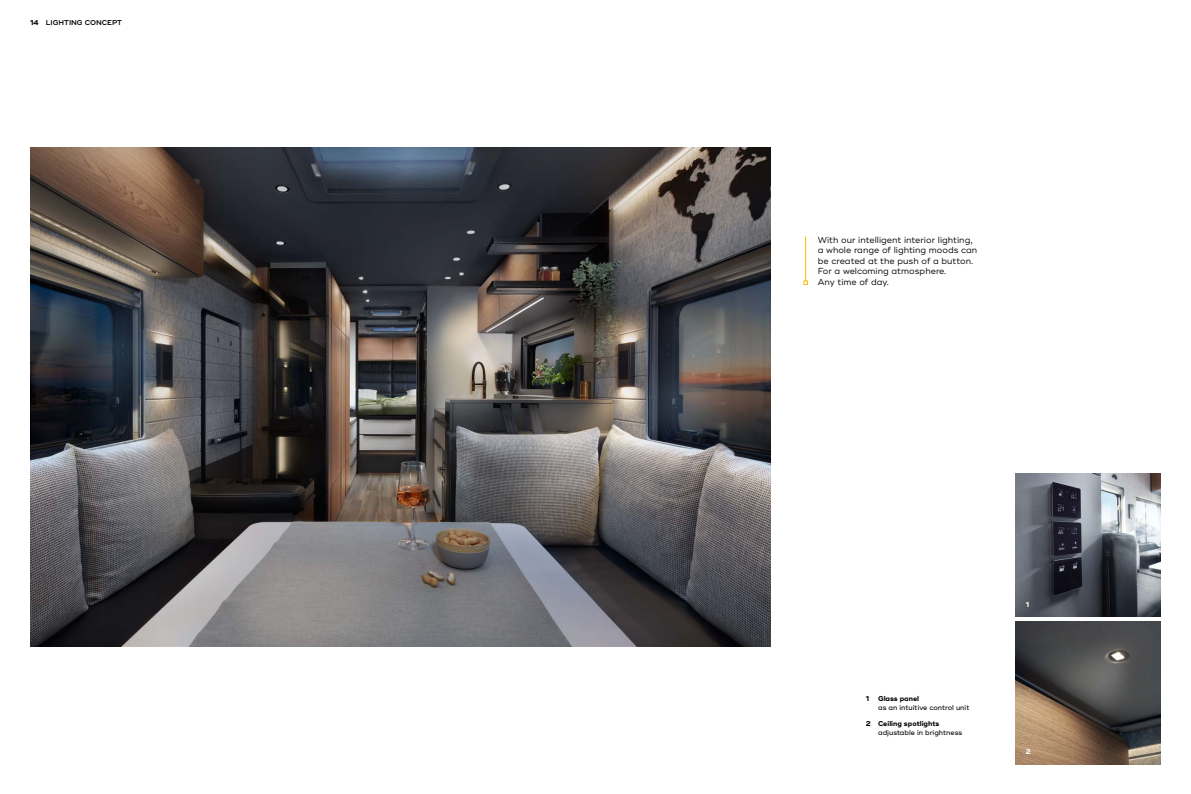
<style>
.page{position:relative;width:1191px;height:794px;background:#fff}
.page>*{position:absolute;margin:0;border:0;box-sizing:border-box;transform-origin:0 0}
.t1{font:8.75px/10.5px "Ridley Grotesk";color:#000}
.t2{font:500 7px "Ridley Grotesk";color:#000}
.t3{font:700 7px "Ridley Grotesk";color:#000}
.t4{font:600 7px "Ridley Grotesk";color:#000}
.t5{font:700 7px "Ridley Grotesk";color:#fff}
.s1{font-weight:700}
</style>
<div class="page">
<img style="left:1015px;top:621px;width:146px;height:143px">
<img style="left:1015px;top:473px;width:146px;height:143px">
<img style="left:30px;top:148px;width:740px;height:498px">
<hr style="left:805px;top:237px;width:1px;height:44px;background:#fbbb00">
<svg style="left:803px;top:280px;width:5px;height:5px"></svg>
<p class="t4" style="left:30px;top:18px;width:94px"><span class="s1">14</span> LIGHTING CONCEPT</p>
<p class="t1" style="left:817px;top:235px;width:161px">With our intelligent interior lighting, a whole range of lighting moods can be created at the push of a button.<br>For a welcoming atmosphere.<br>Any time of day.</p>
<p class="t3" style="left:865px;top:694px;width:5px">1</p>
<p class="t3" style="left:878px;top:694px;width:43px">Glass panel</p>
<p class="t2" style="left:878px;top:703px;width:93px">as an intuitive control unit</p>
<p class="t3" style="left:865px;top:719px;width:75px">2 Ceiling spotlights</p>
<p class="t2" style="left:878px;top:728px;width:86px">adjustable in brightness</p>
<p class="t5" style="left:1025px;top:600px;width:5px">1</p>
<p class="t5" style="left:1025px;top:748px;width:6px">2</p>
</div>
